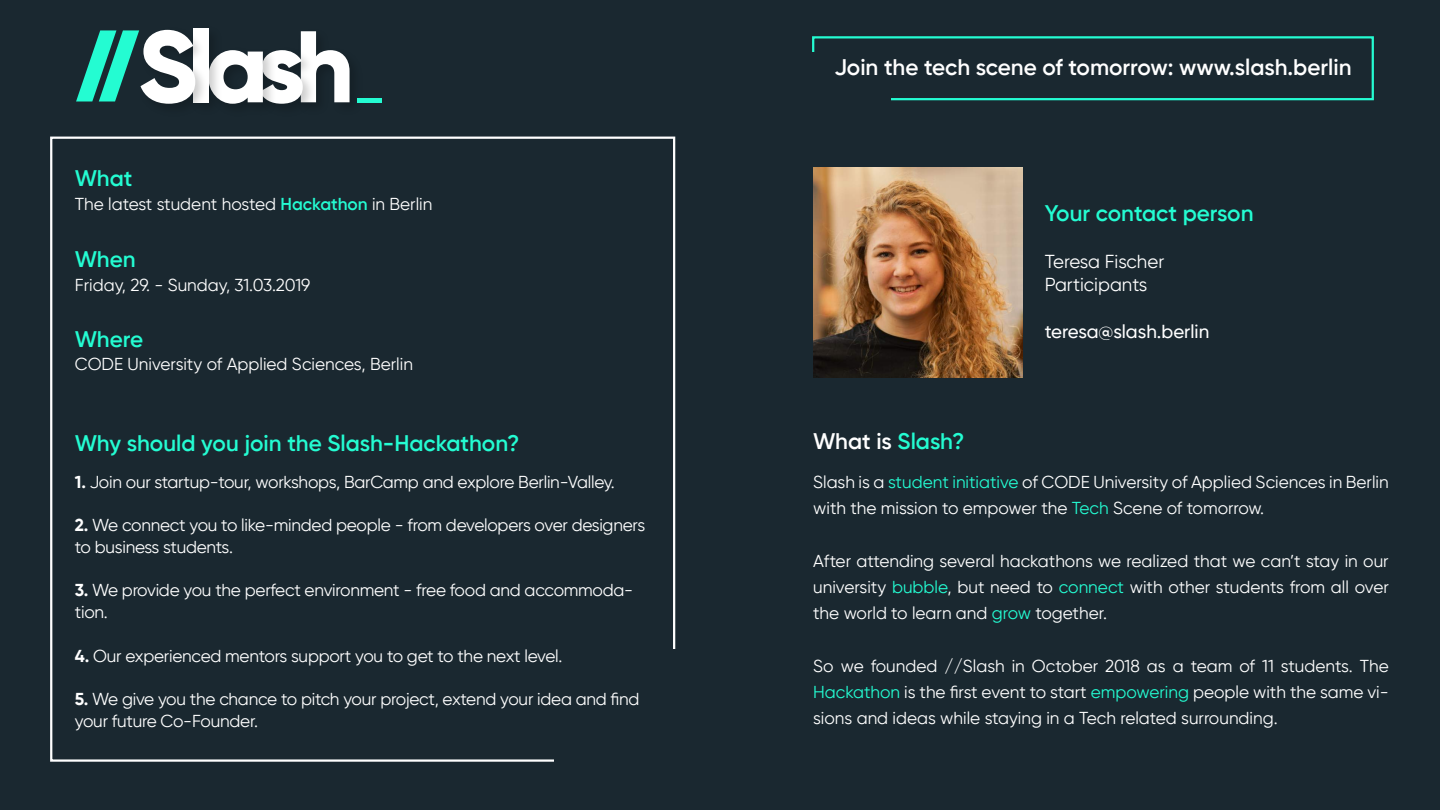
<style>
.page{position:relative;width:1440px;height:810px;background:#1a2830}
.page>*{position:absolute;margin:0;border:0;box-sizing:border-box;transform-origin:0 0}
.t1{font:600 22.5px "Gilroy";color:#24fcd2}
.t2{font:600 22.5px "Gilroy";color:#fff}
.t3{font:18.75px/23.2px "Gilroy";color:#fff}
.t4{font:500 18.75px "Gilroy";color:#fff}
.t5{font:17.25px/26.2px "Gilroy";letter-spacing:-.015em;color:#fff}
.s1{font-weight:600;color:#24fcd2}
.s2{font-weight:700}
.s3{color:#24fcd2}
</style>
<div class="page">
<svg style="left:225px;top:31px;width:125px;height:73px"></svg>
<img style="left:212px;top:51px;width:13px;height:52px">
<img style="left:165px;top:28px;width:47px;height:75px">
<svg style="left:76px;top:30px;width:119px;height:74px"></svg>
<hr style="left:357px;top:98px;width:25px;height:4px;background:#24fcd2">
<div style="left:812px;top:36px;width:562px;height:64px;border:2px solid #24fcd2"></div>
<div style="left:736px;top:52px;width:155px;height:91px;background:#1a2830"></div>
<img style="left:813px;top:167px;width:210px;height:211px">
<h1 class="t1" style="left:75px;top:165px;width:59px">What</h1>
<p class="t5" style="left:75px;top:191px;width:359px">The latest student hosted <span class="s1">Hackathon</span> in Berlin</p>
<h1 class="t1" style="left:75px;top:245px;width:62px">When</h1>
<p class="t5" style="left:75px;top:271px;width:237px">Friday, 29. - Sunday, 31.03.2019</p>
<h1 class="t1" style="left:75px;top:325px;width:70px">Where</h1>
<p class="t5" style="left:75px;top:351px;width:340px">CODE University of Applied Sciences, Berlin</p>
<h1 class="t1" style="left:75px;top:429px;width:446px">Why should you join the Slash-Hackathon?</h1>
<p class="t5" style="left:75px;top:468px;width:541px"><span class="s2">1.</span> Join our startup-tour, workshops, BarCamp and explore Berlin-Valley.</p>
<p class="t5" style="left:75px;top:514px;width:572px;line-height:21.8px"><span class="s2">2.</span> We connect you to like-minded people - from developers over designers to business students.</p>
<p class="t5" style="left:75px;top:579px;width:560px;line-height:21.8px"><span class="s2">3.</span> We provide you the perfect environment - free food and accommoda&shy;tion.</p>
<p class="t5" style="left:75px;top:642px;width:489px"><span class="s2">4.</span> Our experienced mentors support you to get to the next level.</p>
<p class="t5" style="left:75px;top:688px;width:566px;line-height:21.8px"><span class="s2">5.</span> We give you the chance to pitch your project, extend your idea and find your future Co-Founder.</p>
<h1 class="t2" style="left:834px;top:53px;width:519px">Join the tech scene of tomorrow: www.slash.berlin</h1>
<h1 class="t2" style="left:813px;top:427px;width:153px">What is <span class="s3">Slash?</span></h1>
<h1 class="t1" style="left:1045px;top:200px;width:210px">Your contact person</h1>
<p class="t3" style="left:1045px;top:249px;width:121px">Teresa Fischer<br>Participants</p>
<p class="t4" style="left:1045px;top:319px;width:166px">teresa@slash.berlin</p>
<p class="t5" style="left:813px;top:468px;width:577px">Slash is a <span class="s3">student initiative</span> of CODE University of Applied Sciences in Berlin with the mission to empower the <span class="s3">Tech</span> Scene of tomorrow.</p>
<p class="t5" style="left:813px;top:547px;width:577px;text-align:justify">After attending several hackathons we realized that we can’t stay in our university <span class="s3">bubble</span>, but need to <span class="s3">connect</span> with other students from all over the world to learn and <span class="s3">grow</span> together.</p>
<p class="t5" style="left:813px;top:652px;width:577px;text-align:justify">So we founded //Slash in October 2018 as a team of 11 students. The <span class="s3">Hackathon</span> is the first event to start <span class="s3">empowering</span> people with the same vi&shy;sions and ideas while staying in a Tech related surrounding.</p>
</div>
